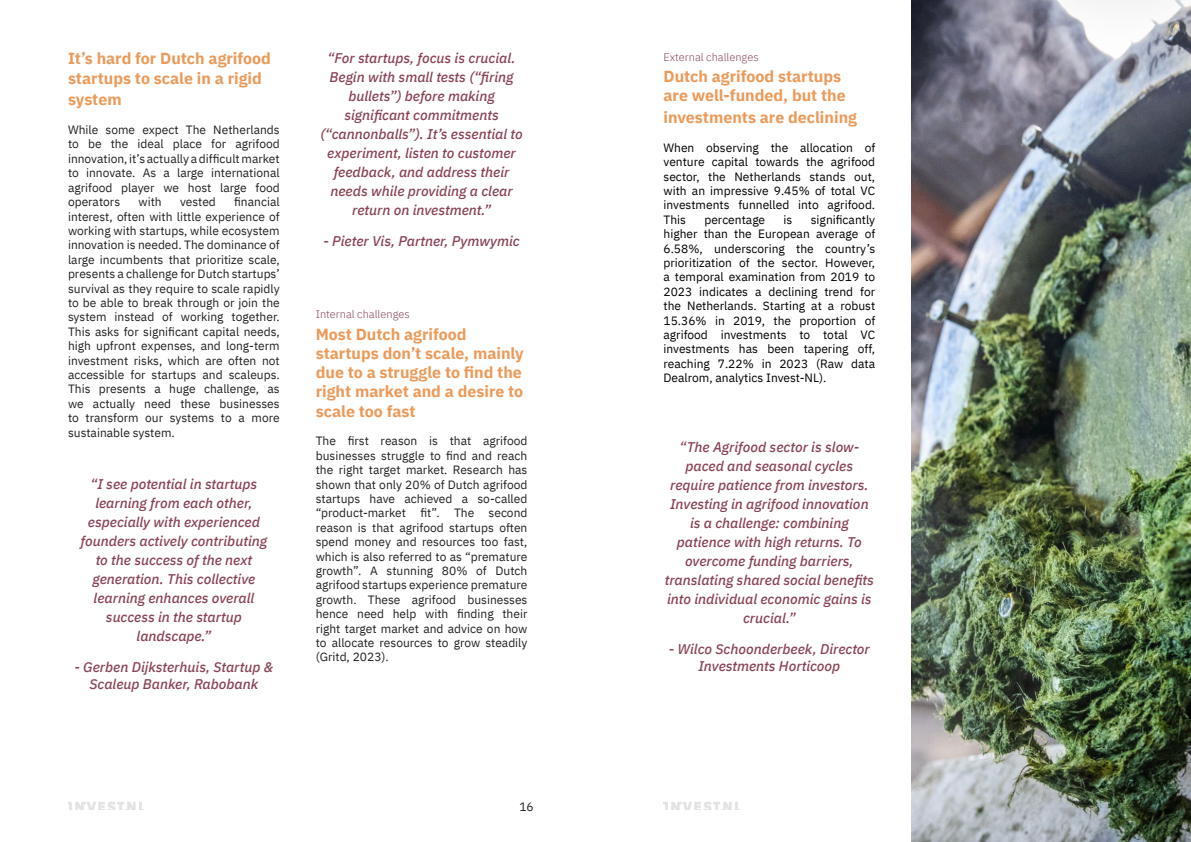
<style>
.page{position:relative;width:1191px;height:842px;background:#fff}
.page>*{position:absolute;margin:0;border:0;box-sizing:border-box;transform-origin:0 0}
.t1{font:700 16px/19.2px "IBM Plex Sans";color:#eb9a59}
.t2{font:italic 500 14px/19px "IBM Plex Sans";color:#894355;text-align:center}
.t3{font:12px/14.4px "IBM Plex Sans";color:#231f20;text-align:justify}
.t4{font:12px/14.4px "IBM Plex Sans";color:#000;text-align:justify}
.t5{font:300 11px "IBM Plex Sans";color:#884355}
</style>
<div class="page">
<img style="left:911px;top:0;width:280px;height:842px">
<p class="t1" style="left:68px;top:48px;width:204px">It’s hard for Dutch agrifood startups to scale in a rigid</p>
<p class="t1" style="left:68px;top:89px;width:55px">system</p>
<p class="t3" style="left:68px;top:122px;width:213px">While some expect The Netherlands to be the ideal place for agrifood innovation, it’s actually a difficult market to innovate. As a large international agrifood player we host large food operators</p>
<p class="t3" style="left:68px;top:194px;width:213px;text-indent:166px">financial interest, often with little experience of working with startups, while ecosystem innovation is needed. The dominance of large incumbents that prioritize scale, presents a challenge for Dutch startups’ survival as they require to scale rapidly to be able to break through or join the system instead of working together.<br>This asks for significant capital needs, high upfront expenses, and long-term investment risks, which are often not accessible for startups and scaleups.<br>This presents a huge challenge, as we actually need these businesses to transform our systems to a more sustainable system.</p>
<p class="t2" style="left:81px;top:473px;width:188px">“I see potential in startups learning from each other, especially with experienced founders actively contributing to the success of the next generation. This collective learning enhances overall success in the startup landscape.”</p>
<p class="t2" style="left:74px;top:658px;width:200px;line-height:16.8px">- Gerben Dijksterhuis, Startup &amp;<br>Scaleup Banker, Rabobank</p>
<p class="t3" style="left:138px;top:194px;width:25px">with</p>
<p class="t3" style="left:180px;top:194px;width:37px">vested</p>
<p class="t2" style="left:320px;top:47px;width:204px">“For startups, focus is crucial.<br>Begin with small tests (“firing bullets”) before making significant commitments (“cannonballs”). It’s essential to experiment, listen to customer feedback, and address their needs while providing a clear return on investment.”</p>
<p class="t2" style="left:323px;top:230px;width:198px">- Pieter Vis, Partner, Pymwymic</p>
<p class="t5" style="left:316px;top:305px;width:95px">Internal challenges</p>
<p class="t1" style="left:316px;top:323px;width:210px">Most Dutch agrifood startups don’t scale, mainly due to a struggle to find the right market and a desire to scale too fast</p>
<p class="t3" style="left:316px;top:433px;width:213px">The first reason is that agrifood businesses struggle to find and reach the right target market. Research has shown that only 20% of Dutch agrifood startups have achieved a so-called “product-market fit”. The second reason is that agrifood startups often spend money and resources too fast, which is also referred to as “premature growth”. A stunning 80% of Dutch agrifood startups experience premature growth. These agrifood businesses hence need help with finding their right target market and advice on how to allocate resources to grow steadily (Gritd, 2023).</p>
<p class="t3" style="left:519px;top:798px;width:16px">16</p>
<p class="t5" style="left:663px;top:48px;width:97px">External challenges</p>
<p class="t1" style="left:663px;top:66px;width:184px">Dutch agrifood startups are well-funded, but the</p>
<p class="t1" style="left:663px;top:106px;width:195px">investments are declining</p>
<p class="t4" style="left:663px;top:139px;width:213px">When observing the allocation of venture capital towards the agrifood sector, the Netherlands stands out, with an impressive 9.45% of total VC investments funnelled into agrifood.<br>This</p>
<p class="t4" style="left:663px;top:211px;width:213px;text-indent:147px">significantly higher than the European average of 6.58%, underscoring the country’s prioritization of the sector. However, a temporal examination from 2019 to 2023 indicates a declining trend for the Netherlands. Starting at a robust 15.36% in 2019, the proportion of agrifood investments to total VC investments has been tapering off, reaching 7.22% in 2023 (Raw data Dealrom, analytics Invest-NL).</p>
<p class="t4" style="left:704px;top:211px;width:62px">percentage</p>
<p class="t4" style="left:783px;top:211px;width:10px">is</p>
<p class="t2" style="left:665px;top:436px;width:211px">“The Agrifood sector is slow&shy;paced and seasonal cycles require patience from investors.<br>Investing in agrifood innovation is a challenge: combining patience with high returns. To overcome funding barriers, translating shared social benefits into individual economic gains is crucial.”</p>
<p class="t2" style="left:669px;top:639px;width:203px;line-height:16.8px">- Wilco Schoonderbeek, Director<br>Investments Horticoop</p>
</div>
